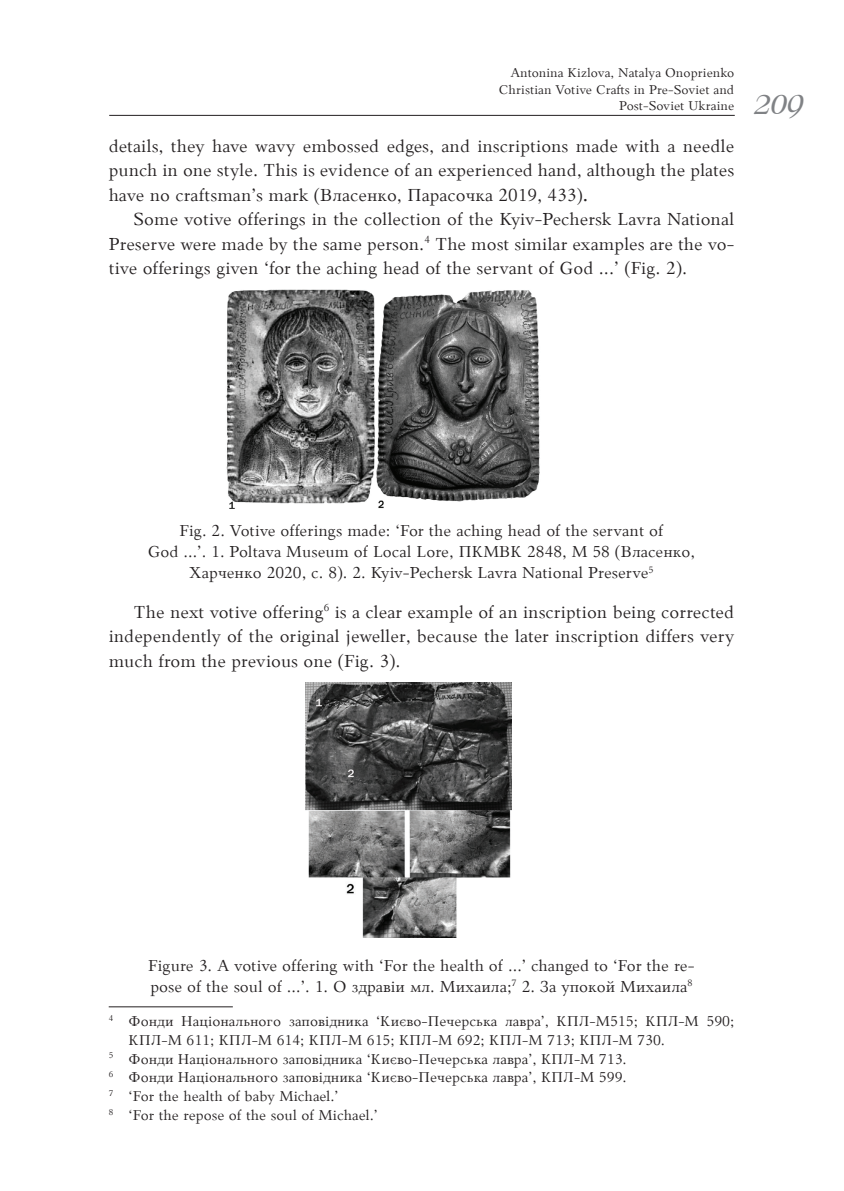
<style>
.page{position:relative;width:844px;height:1191px;background:#fff}
.page>*{position:absolute;margin:0;border:0;box-sizing:border-box;transform-origin:0 0}
.t1{font:italic 700 28px "Bernhard Modern BT";color:#808285}
.t2{font:19.25px/24.5px "Palemonas";color:#231f20;text-align:justify}
.t3{font:17.5px/21px "Palemonas";color:#231f20;text-align:center}
.t4{font:15.75px "Palemonas";color:#231f20}
.t5{font:14px/16.8px "Palemonas";color:#231f20;text-align:right}
.s1{font-weight:700}
</style>
<div class="page">
<hr style="left:109px;top:115px;width:625px;height:1px;background:#231f20">
<hr style="left:109px;top:1006px;width:124px;height:1px;background:#231f20">
<img style="left:226px;top:289px;width:314px;height:220px">
<img style="left:305px;top:682px;width:206px;height:255px">
<p class="t5" style="left:498px;top:64px;width:237px">Antonina Kizlova, Natalya Onoprienko<br>Christian Votive Crafts in Pre-Soviet and<br>Post-Soviet Ukraine</p>
<p class="t2" style="left:109px;top:133px;width:627px">details, they have wavy embossed edges, and inscriptions made with a needle punch in one style. This is evidence of an experienced hand, although the plates have no craftsman’s mark (Власенко, Парасочка 2019, 433)<span class="s1">.</span></p>
<p class="t2" style="left:109px;top:206px;width:627px;text-indent:25px">Some votive offerings in the collection of the Kyiv-Pechersk Lavra National Preserve were made by the same person.<sup>4</sup> The most similar examples are the vo&shy;tive offerings given ‘for the aching head of the servant of God ...’ (Fig. 2).</p>
<h1 class="t1" style="left:754px;top:87px;width:50px">209</h1>
<p class="t3" style="left:148px;top:520px;width:548px">Fig. 2. Votive offerings made: ‘For the aching head of the servant of<br>God …’. 1. Poltava Museum of Local Lore, ПКМВК 2848, М 58 (Власенко,<br>Харченко 2020, с. 8). 2. Kyiv-Pechersk Lavra National Preserve<sup>5</sup></p>
<p class="t2" style="left:109px;top:599px;width:627px;text-indent:25px">The next votive offering<sup>6</sup> is a clear example of an inscription being corrected independently of the original jeweller, because the later inscription differs very much from the previous one (Fig. 3).</p>
<p class="t3" style="left:148px;top:954px;width:547px;text-align:left">Figure 3. A votive offering with ‘For the health of …’ changed to ‘For the re&shy;pose of the soul of …’. 1. О здравіи мл. Михаила;<sup>7</sup> 2. За упокой Михаила<sup>8</sup></p>
<p class="t4" style="left:109px;top:1007px;width:627px"><sup>4</sup> Фонди Національного заповідника ‘Києво-Печерська лавра’, КПЛ-М515; КПЛ-М 590;</p>
<p class="t4" style="left:128px;top:1026px;width:538px">КПЛ-М 611; КПЛ-М 614; КПЛ-М 615; КПЛ-М 692; КПЛ-М 713; КПЛ-М 730.</p>
<p class="t4" style="left:109px;top:1045px;width:519px"><sup>5</sup> Фонди Національного заповідника ‘Києво-Печерська лавра’, КПЛ-М 713.</p>
<p class="t4" style="left:109px;top:1064px;width:519px"><sup>6</sup> Фонди Національного заповідника ‘Києво-Печерська лавра’, КПЛ-М 599.</p>
<p class="t4" style="left:109px;top:1083px;width:231px"><sup>7</sup> ‘For the health of baby Michael.’</p>
<p class="t4" style="left:109px;top:1102px;width:270px"><sup>8</sup> ‘For the repose of the soul of Michael.’</p>
</div>
